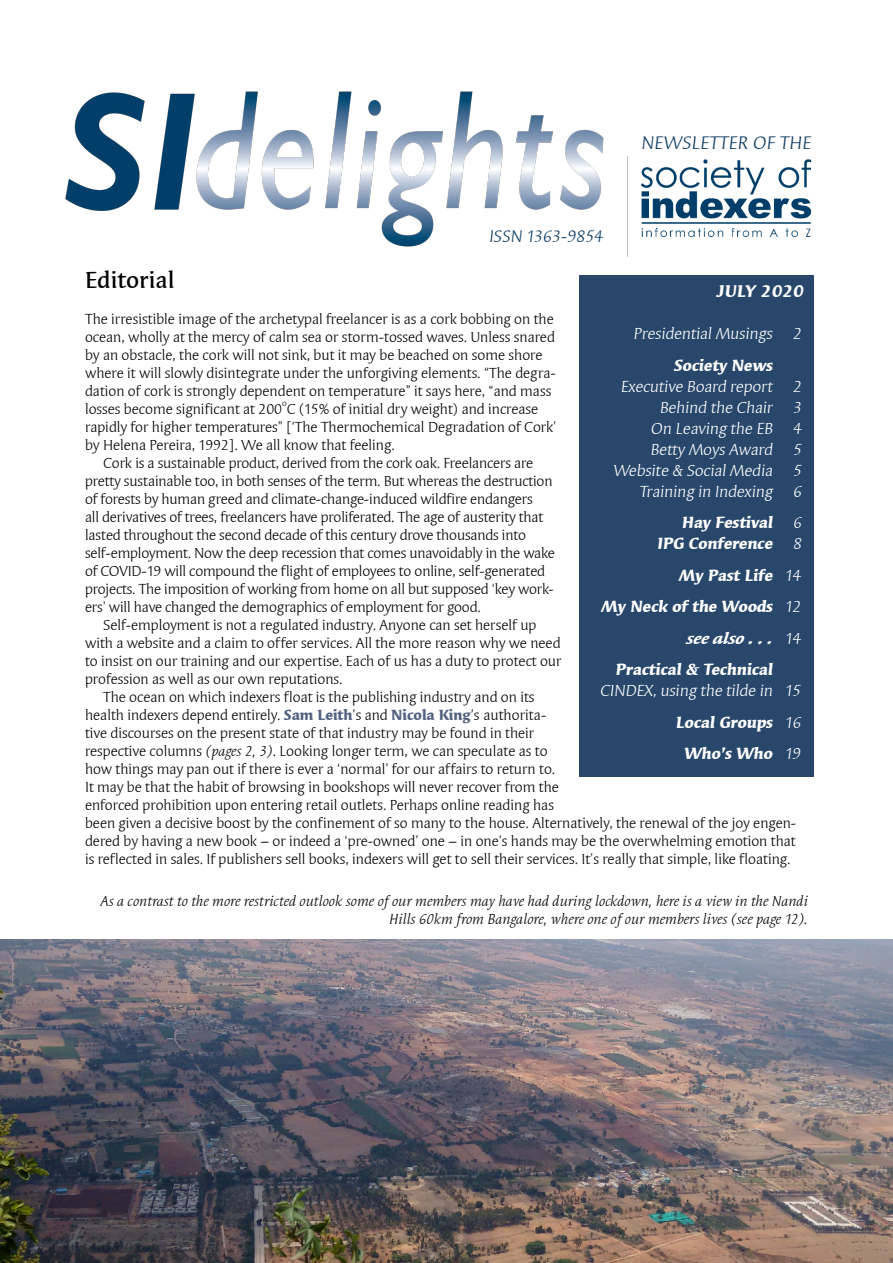
<style>
.page{position:relative;width:893px;height:1263px;background:#fff}
.page>*{position:absolute;margin:0;border:0;box-sizing:border-box;transform-origin:0 0}
.t1{font:24px "Syndor Md OSITCTT Medium";color:#000}
.t2{font:18.75px "Syndor ITCTT Book";color:#0c3b61}
.t3{font:17.25px "Syndor ITCTT Book";color:#0c3b61}
.t4{font:17.25px "Syndor ITCTT Bold";color:#fff}
.t5{font:16.5px/21px "Syndor ITCTT Book";color:#fff;text-align:right}
.t6{font:16.5px/21px "Syndor ITCTT Bold";color:#fff;text-align:right}
.t7{font:italic 16.5px "Syndor ITCTT Bold";color:#fff}
.t8{font:15px/18px "Syndor ITCTT Book";color:#000}
.t9{font:italic 15px/18px "Syndor ITCTT Book";color:#000;text-align:right}
.t10{font:8.7px "Syndor ITCTT Book";color:#000}
.s1{font-family:"Syndor ITCTT Book"}
.s2{font-family:"Syndor ITCTT Book";font-style:normal}
.s3{font-family:"Syndor ITCTT Bold";color:#526181}
.s4{font-style:italic}
</style>
<div class="page">
<img style="left:65px;top:91px;width:539px;height:156px">
<img style="left:627px;top:156px;width:185px;height:100px">
<div style="left:579px;top:275px;width:235px;height:502px;background:#28476b"></div>
<img style="left:0;top:939px;width:893px;height:324px">
<p class="t3" style="left:489px;top:226px;width:118px">ISSN 1363-9854</p>
<p class="t2" style="left:641px;top:133px;width:174px">NEWSLETTER OF THE</p>
<h1 class="t1" style="left:85px;top:266px;width:91px">Editorial</h1>
<p class="t8" style="left:85px;top:310px;width:472px">The irresistible image of the archetypal freelancer is as a cork bobbing on the ocean, wholly at the mercy of calm sea or storm-tossed waves. Unless snared by an obstacle, the cork will not sink, but it may be beached on some shore where it will slowly disintegrate under the unforgiving elements. “The degra&shy;dation of cork is strongly dependent on temperature” it says here, “and mass losses become significant at 200 C (15% of initial dry weight) and increase</p>
<p class="t4" style="left:716px;top:281px;width:91px">JULY 2020</p>
<p class="t5" style="left:633px;top:324px;width:172px">Presidential Musings 2</p>
<p class="t6" style="left:673px;top:355px;width:103px">Society News</p>
<p class="t5" style="left:613px;top:376px;width:193px">Executive Board report 2<br>Behind the Chair 3<br>On Leaving the EB 4<br>Betty Moys Award 5<br>Website &amp; Social Media 5<br>Training in Indexing 6</p>
<p class="t6" style="left:657px;top:512px;width:148px">Hay Festival <span class="s1">6<br></span>IPG Conference <span class="s1">8</span></p>
<p class="t6" style="left:678px;top:565px;width:126px">My Past Life <span class="s1">14</span></p>
<p class="t6" style="left:601px;top:596px;width:204px">My Neck of the Woods <span class="s1">12</span></p>
<p class="t7" style="left:686px;top:629px;width:119px">see also . . . <span class="s2">14</span></p>
<p class="t6" style="left:615px;top:659px;width:161px">Practical &amp; Technical</p>
<p class="t5" style="left:600px;top:681px;width:204px">CINDEX, using the tilde in 15</p>
<p class="t6" style="left:675px;top:706px;width:129px;line-height:31.5px;text-align:center">Local Groups <span class="s1">16<br></span>Who’s Who <span class="s1">19</span></p>
<p class="t10" style="left:282px;top:398px;width:6px">o</p>
<p class="t8" style="left:85px;top:418px;width:473px">rapidly for higher temperatures” [‘The Thermochemical Degradation of Cork’</p>
<p class="t8" style="left:85px;top:436px;width:311px">by Helena Pereira, 1992]. We all know that feeling.</p>
<p class="t8" style="left:103px;top:454px;width:432px">Cork is a sustainable product, derived from the cork oak. Freelancers are</p>
<p class="t8" style="left:85px;top:472px;width:469px">pretty sustainable too, in both senses of the term. But whereas the destruction</p>
<p class="t8" style="left:85px;top:490px;width:449px">of forests by human greed and climate-change-induced wildfire endangers</p>
<p class="t8" style="left:85px;top:508px;width:460px">all derivatives of trees, freelancers have proliferated. The age of austerity that</p>
<p class="t8" style="left:85px;top:526px;width:443px">lasted throughout the second decade of this century drove thousands into</p>
<p class="t8" style="left:85px;top:544px;width:471px">self-employment. Now the deep recession that comes unavoidably in the wake</p>
<p class="t8" style="left:85px;top:562px;width:462px">of COVID-19 will compound the flight of employees to online, self-generated</p>
<p class="t8" style="left:85px;top:580px;width:470px">projects. The imposition of working from home on all but supposed ‘key work-</p>
<p class="t8" style="left:85px;top:598px;width:397px">ers’ will have changed the demographics of employment for good.</p>
<p class="t8" style="left:103px;top:616px;width:435px">Self-employment is not a regulated industry. Anyone can set herself up</p>
<p class="t8" style="left:85px;top:634px;width:477px">with a website and a claim to offer services. All the more reason why we need</p>
<p class="t8" style="left:85px;top:652px;width:478px">to insist on our training and our expertise. Each of us has a duty to protect our</p>
<p class="t8" style="left:85px;top:670px;width:259px">profession as well as our own reputations.</p>
<p class="t8" style="left:103px;top:688px;width:433px">The ocean on which indexers float is the publishing industry and on its</p>
<p class="t8" style="left:85px;top:706px;width:463px">health indexers depend entirely. <span class="s3">Sam Leith</span>’s and <span class="s3">Nicola King</span>’s authorita-</p>
<p class="t8" style="left:85px;top:724px;width:451px">tive discourses on the present state of that industry may be found in their</p>
<p class="t8" style="left:85px;top:742px;width:464px">respective columns <span class="s4">(pages 2, 3)</span>. Looking longer term, we can speculate as to</p>
<p class="t8" style="left:85px;top:760px;width:472px">how things may pan out if there is ever a ‘normal’ for our affairs to return to.</p>
<p class="t8" style="left:85px;top:778px;width:475px">It may be that the habit of browsing in bookshops will never recover from the</p>
<p class="t8" style="left:85px;top:796px;width:470px">enforced prohibition upon entering retail outlets. Perhaps online reading has</p>
<p class="t8" style="left:85px;top:814px;width:713px">been given a decisive boost by the confinement of so many to the house. Alternatively, the renewal of the joy engen-</p>
<p class="t8" style="left:85px;top:832px;width:712px">dered by having a new book – or indeed a ‘pre-owned’ one – in one’s hands may be the overwhelming emotion that</p>
<p class="t8" style="left:85px;top:850px;width:707px">is reflected in sales. If publishers sell books, indexers will get to sell their services. It’s really that simple, like floating.</p>
<p class="t9" style="left:101px;top:892px;width:709px">As a contrast to the more restricted outlook some of our members may have had during lockdown, here is a view in the Nandi<br>Hills 60km from Bangalore, where one of our members lives (see page 12).</p>
</div>
